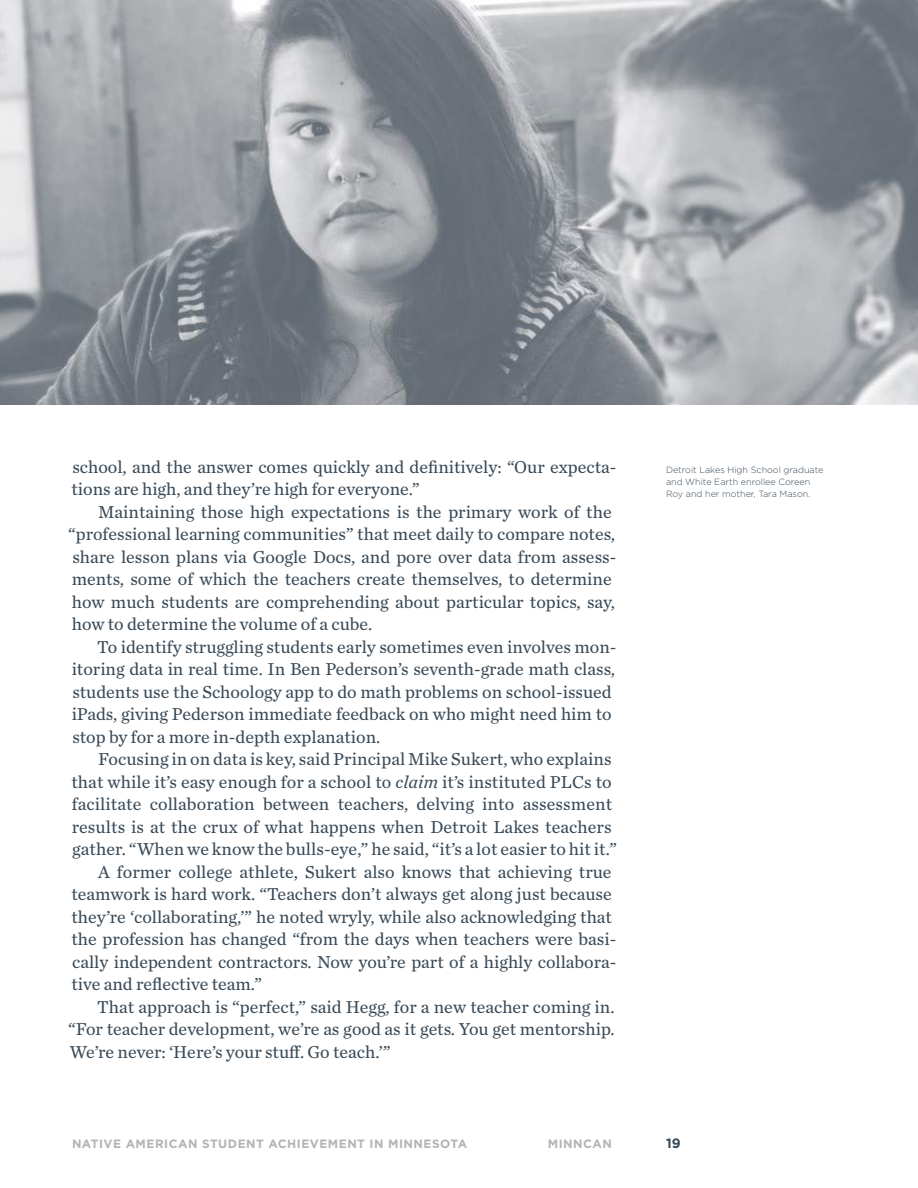
<style>
.page{position:relative;width:918px;height:1188px;background:#fff}
.page>*{position:absolute;margin:0;border:0;box-sizing:border-box;transform-origin:0 0}
.t1{font:18px/22.5px "Chronicle Text G2";color:#394a58}
.t2{font:700 13.5px "Gotham";color:#394a58}
.t3{font:700 12px "Gotham";letter-spacing:.04em;color:#b2b4b3}
.t4{font:300 9px/12px "Gotham";color:#394a58}
.s1{font-style:italic}
</style>
<div class="page">
<img style="left:0;top:0;width:918px;height:405px">
<p class="t1" style="left:71px;top:454px;width:547px">school, and the answer comes quickly and definitively: “Our expecta&shy;tions are high, and they’re high for everyone.”</p>
<p class="t1" style="left:68px;top:499px;width:550px;text-indent:30px">Maintaining those high expectations is the primary work of the “professional learning communities” that meet daily to compare notes, share lesson plans via Google Docs, and pore over data from assess&shy;ments, some of which the teachers create themselves, to determine how much students are comprehending about particular topics, say, how to determine the volume of a cube.</p>
<p class="t1" style="left:72px;top:634px;width:546px;text-indent:26px">To identify struggling students early sometimes even involves mon&shy;itoring data in real time. In Ben Pederson’s seventh-grade math class, students use the Schoology app to do math problems on school-issued iPads, giving Pederson immediate feedback on who might need him to stop by for a more in-depth explanation.</p>
<p class="t1" style="left:98px;top:747px;width:515px">Focusing in on data is key, said Principal Mike Sukert, who explains</p>
<p class="t1" style="left:71px;top:769px;width:542px">that while it’s easy enough for a school to <span class="s1">claim</span> it’s instituted PLCs to</p>
<p class="t1" style="left:72px;top:792px;width:542px">facilitate collaboration between teachers, delving into assessment</p>
<p class="t1" style="left:72px;top:814px;width:541px">results is at the crux of what happens when Detroit Lakes teachers</p>
<p class="t1" style="left:72px;top:837px;width:546px">gather. “When we know the bulls-eye,” he said, “it’s a lot easier to hit it.”</p>
<p class="t1" style="left:98px;top:859px;width:515px">A former college athlete, Sukert also knows that achieving true</p>
<p class="t1" style="left:71px;top:882px;width:542px">teamwork is hard work. “Teachers don’t always get along just because</p>
<p class="t1" style="left:71px;top:904px;width:542px">they’re ‘collaborating,’” he noted wryly, while also acknowledging that</p>
<p class="t1" style="left:71px;top:927px;width:547px">the profession has changed “from the days when teachers were basi-</p>
<p class="t1" style="left:72px;top:949px;width:546px">cally independent contractors. Now you’re part of a highly collabora-</p>
<p class="t1" style="left:71px;top:972px;width:192px">tive and reflective team.”</p>
<p class="t1" style="left:97px;top:994px;width:519px">That approach is “perfect,” said Hegg, for a new teacher coming in.</p>
<p class="t1" style="left:68px;top:1017px;width:548px">“For teacher development, we’re as good as it gets. You get mentorship.</p>
<p class="t1" style="left:70px;top:1039px;width:322px">We’re never: ‘Here’s your stuff. Go teach.’”</p>
<p class="t4" style="left:666px;top:463px;width:159px">Detroit Lakes High School graduate and White Earth enrollee Coreen<br>Roy and her mother, Tara Mason.</p>
<p class="t3" style="left:72px;top:1135px;width:397px">NATIVE AMERICAN STUDENT ACHIEVEMENT IN MINNESOTA</p>
<p class="t3" style="left:548px;top:1135px;width:66px">MINNCAN</p>
<p class="t2" style="left:666px;top:1134px;width:16px">19</p>
</div>
